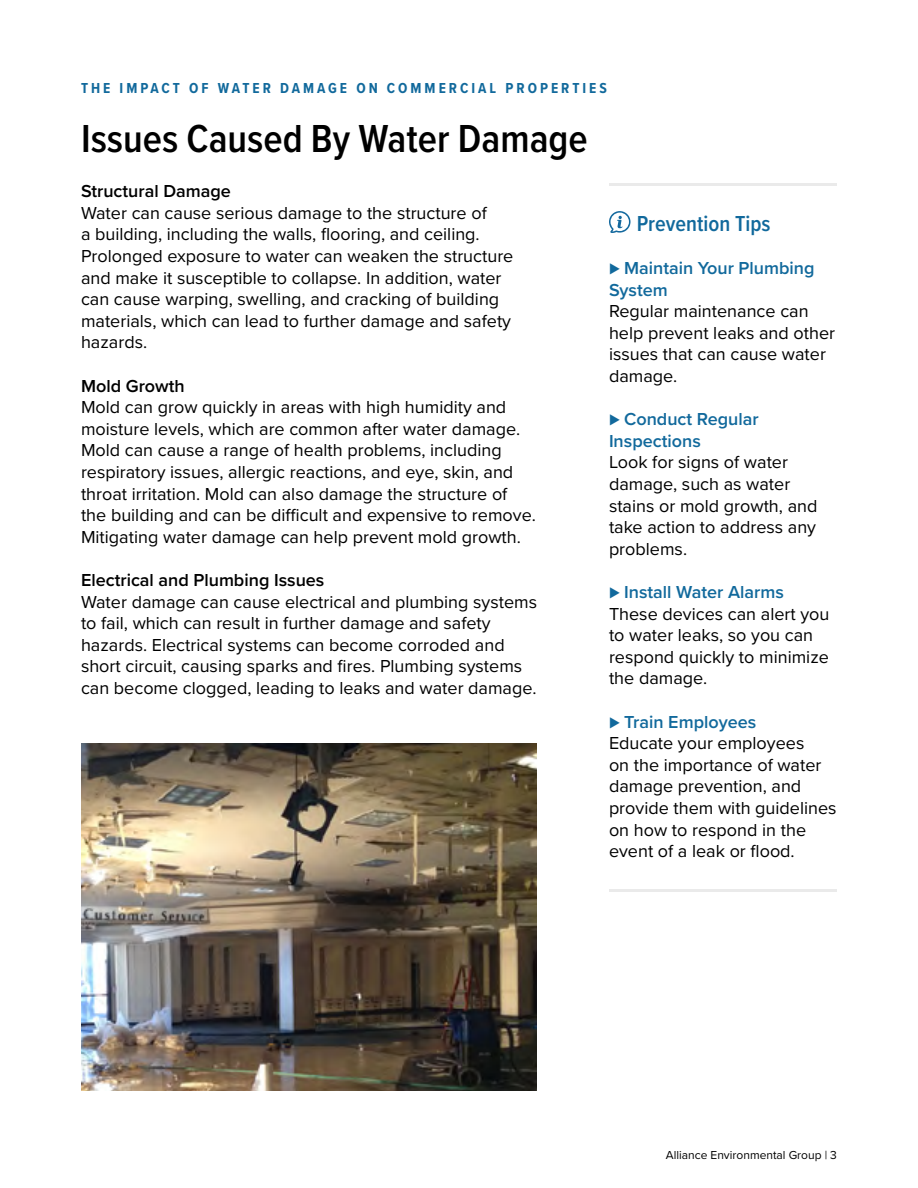
<style>
.page{position:relative;width:918px;height:1188px;background:#fff}
.page>*{position:absolute;margin:0;border:0;box-sizing:border-box;transform-origin:0 0}
.t1{font:600 40.5px "Proxima Nova Cond";color:#000}
.t2{font:600 22.5px "Proxima Nova Cond";color:#11699c}
.t3{font:18px/21.6px "Proxima Nova";color:#000}
.t4{font:600 18px/21.6px "Proxima Nova";color:#11699c}
.t5{font:600 18px "Proxima Nova";color:#000}
.t6{font:700 15px "Proxima Nova Cond";letter-spacing:.2em;color:#11699c}
.t7{font:12px "Proxima Nova";color:#000}
</style>
<div class="page">
<hr style="left:609px;top:183px;width:228px;height:3px;background:#eaeaea">
<hr style="left:609px;top:889px;width:228px;height:3px;background:#eaeaea">
<svg style="left:609px;top:211px;width:22px;height:22px"></svg>
<img style="left:81px;top:743px;width:456px;height:347px">
<p class="t6" style="left:81px;top:77px;width:527px">THE IMPACT OF WATER DAMAGE ON COMMERCIAL PROPERTIES</p>
<h1 class="t1" style="left:81px;top:109px;width:508px">Issues Caused By Water Damage</h1>
<p class="t5" style="left:81px;top:178px;width:151px">Structural Damage</p>
<p class="t3" style="left:81px;top:201px;width:434px">Water can cause serious damage to the structure of<br>a building, including the walls, flooring, and ceiling.<br>Prolonged exposure to water can weaken the structure and make it susceptible to collapse. In addition, water can cause warping, swelling, and cracking of building materials, which can lead to further damage and safety hazards.</p>
<p class="t5" style="left:81px;top:372px;width:105px">Mold Growth</p>
<p class="t3" style="left:81px;top:396px;width:456px">Mold can grow quickly in areas with high humidity and moisture levels, which are common after water damage.<br>Mold can cause a range of health problems, including respiratory issues, allergic reactions, and eye, skin, and throat irritation. Mold can also damage the structure of the building and can be difficult and expensive to remove.<br>Mitigating water damage can help prevent mold growth.</p>
<p class="t5" style="left:81px;top:567px;width:245px">Electrical and Plumbing Issues</p>
<p class="t3" style="left:81px;top:590px;width:458px">Water damage can cause electrical and plumbing systems to fail, which can result in further damage and safety hazards. Electrical systems can become corroded and short circuit, causing sparks and fires. Plumbing systems can become clogged, leading to leaks and water damage.</p>
<p class="t2" style="left:637px;top:207px;width:135px">Prevention Tips</p>
<p class="t4" style="left:609px;top:257px;width:207px">⊲ Maintain Your Plumbing<br>System</p>
<p class="t3" style="left:609px;top:300px;width:228px">Regular maintenance can help prevent leaks and other issues that can cause water damage.</p>
<p class="t4" style="left:609px;top:408px;width:151px">⊲ Conduct Regular<br>Inspections</p>
<p class="t3" style="left:609px;top:451px;width:210px">Look for signs of water damage, such as water stains or mold growth, and take action to address any problems.</p>
<p class="t4" style="left:609px;top:581px;width:176px">⊲ Install Water Alarms</p>
<p class="t3" style="left:609px;top:602px;width:222px">These devices can alert you to water leaks, so you can respond quickly to minimize the damage.</p>
<p class="t4" style="left:609px;top:710px;width:149px">⊲ Train Employees</p>
<p class="t3" style="left:609px;top:732px;width:229px">Educate your employees<br>on the importance of water damage prevention, and provide them with guidelines on how to respond in the event of a leak or flood.</p>
<p class="t7" style="left:666px;top:1146px;width:173px">Alliance Environmental Group | 3</p>
</div>
